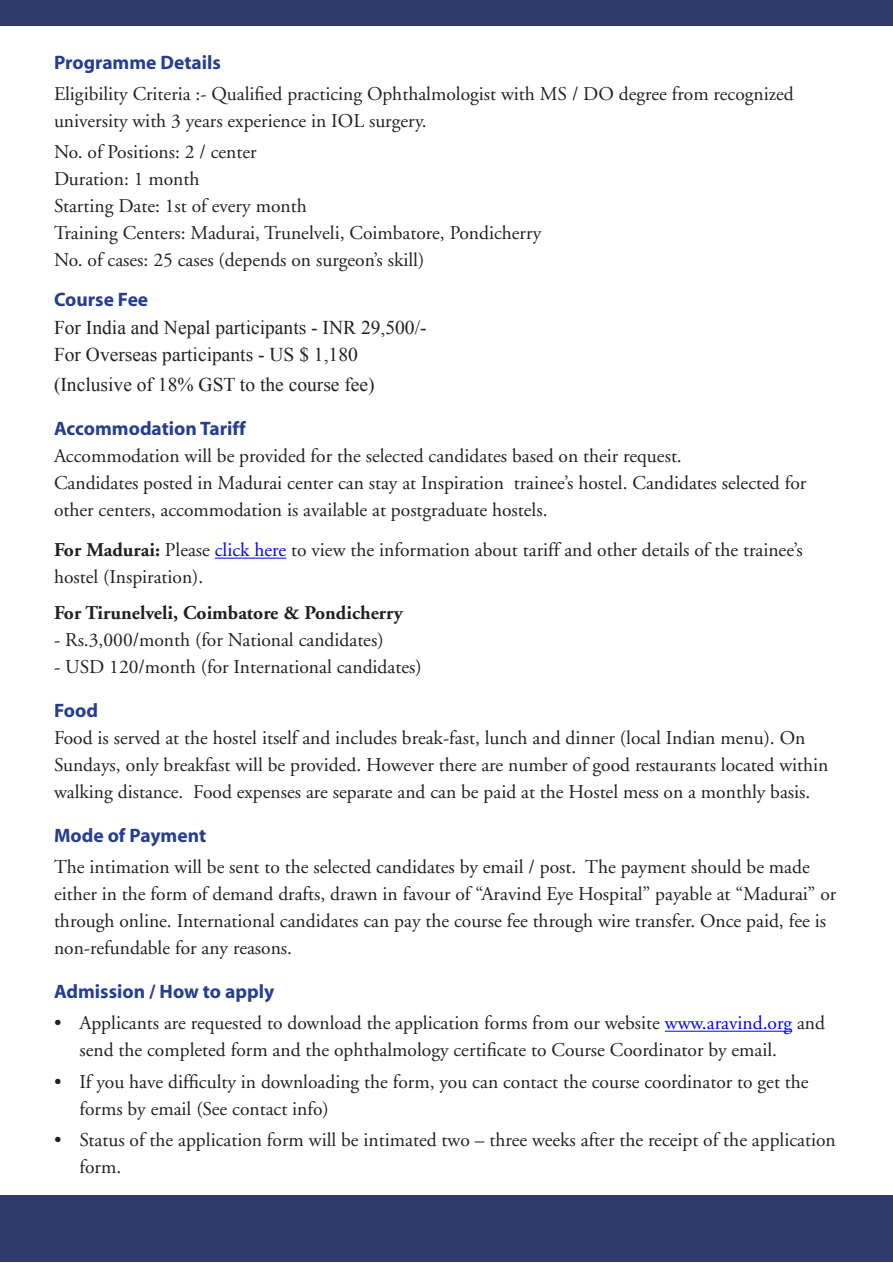
<style>
.page{position:relative;width:893px;height:1263px;background:#fff}
.page>*{position:absolute;margin:0;border:0;box-sizing:border-box;transform-origin:0 0}
.bodytext{font:19.5px/27px "Adobe Garamond";color:#231f20}
.hanging{font:19.5px "Times New Roman";color:#231f20}
.t1{font:700 19.5px "Myriad";color:#253f8e}
.t2{font:700 19.5px "Adobe Garamond";color:#231f20}
.s1{font-weight:700}
.s2{color:#00f}
</style>
<div class="page">
<hr style="left:215px;top:558px;width:71px;height:1px;background:#00f">
<hr style="left:665px;top:1031px;width:127px;height:1px;background:#00f">
<div style="left:0;top:1195px;width:892px;height:67px;background:#32396d"></div>
<div style="left:0;top:0;width:892px;height:26px;background:#32396d"></div>
<p class="t1" style="left:54px;top:52px;width:168px">Programme Details</p>
<p class="bodytext" style="left:54px;top:81px;width:741px">Eligibility Criteria :- Qualified practicing Ophthalmologist with MS / DO degree from recognized university with 3 years experience in IOL surgery.</p>
<p class="bodytext" style="left:54px;top:139px;width:204px">No. of Positions: 2 / center</p>
<p class="bodytext" style="left:54px;top:166px;width:147px">Duration: 1 month</p>
<p class="bodytext" style="left:54px;top:193px;width:254px">Starting Date: 1st of every month</p>
<p class="bodytext" style="left:54px;top:220px;width:489px">Training Centers: Madurai, Trunelveli, Coimbatore, Pondicherry</p>
<p class="bodytext" style="left:54px;top:247px;width:372px">No. of cases: 25 cases (depends on surgeon’s skill)</p>
<p class="t1" style="left:54px;top:289px;width:96px">Course Fee</p>
<p class="hanging" style="left:54px;top:314px;width:374px">For India and Nepal participants - INR 29,500/-</p>
<p class="hanging" style="left:54px;top:342px;width:305px">For Overseas participants - US $ 1,180</p>
<p class="hanging" style="left:54px;top:372px;width:322px">(Inclusive of 18% GST to the course fee)</p>
<p class="t1" style="left:54px;top:419px;width:193px">Accommodation Tariff</p>
<p class="bodytext" style="left:54px;top:443px;width:629px">Accommodation will be provided for the selected candidates based on their request.</p>
<p class="bodytext" style="left:54px;top:470px;width:754px">Candidates posted in Madurai center can stay at Inspiration trainee’s hostel. Candidates selected for other centers, accommodation is available at postgraduate hostels.</p>
<p class="bodytext" style="left:54px;top:537px;width:750px"><span class="s1">For Madurai:</span> Please <span class="s2">click here</span> to view the information about tariff and other details of the trainee’s hostel (Inspiration).</p>
<p class="t2" style="left:54px;top:602px;width:350px">For Tirunelveli, Coimbatore &amp; Pondicherry</p>
<p class="bodytext" style="left:54px;top:626px;width:331px">- Rs.3,000/month (for National candidates)</p>
<p class="bodytext" style="left:54px;top:653px;width:369px">- USD 120/month (for International candidates)</p>
<p class="t1" style="left:54px;top:700px;width:46px">Food</p>
<p class="bodytext" style="left:54px;top:724px;width:776px">Food is served at the hostel itself and includes break-fast, lunch and dinner (local Indian menu). On<br>Sundays, only breakfast will be provided. However there are number of good restaurants located within walking distance. Food expenses are separate and can be paid at the Hostel mess on a monthly basis.</p>
<p class="t1" style="left:54px;top:825px;width:154px">Mode of Payment</p>
<p class="bodytext" style="left:54px;top:854px;width:784px">The intimation will be sent to the selected candidates by email / post. The payment should be made either in the form of demand drafts, drawn in favour of “Aravind Eye Hospital” payable at “Madurai” or through online. International candidates can pay the course fee through wire transfer. Once paid, fee is non-refundable for any reasons.</p>
<p class="t1" style="left:54px;top:981px;width:222px">Admission / How to apply</p>
<p class="bodytext" style="left:80px;top:1010px;width:747px;text-indent:-26px">• Applicants are requested to download the application forms from our website <span class="s2">www.aravind.org</span> and send the completed form and the ophthalmology certificate to Course Coordinator by email.</p>
<p class="bodytext" style="left:80px;top:1068px;width:731px;text-indent:-26px">• If you have difficulty in downloading the form, you can contact the course coordinator to get the forms by email (See contact info)</p>
<p class="bodytext" style="left:80px;top:1126px;width:758px;text-indent:-26px">• Status of the application form will be intimated two – three weeks after the receipt of the application form.</p>
</div>
